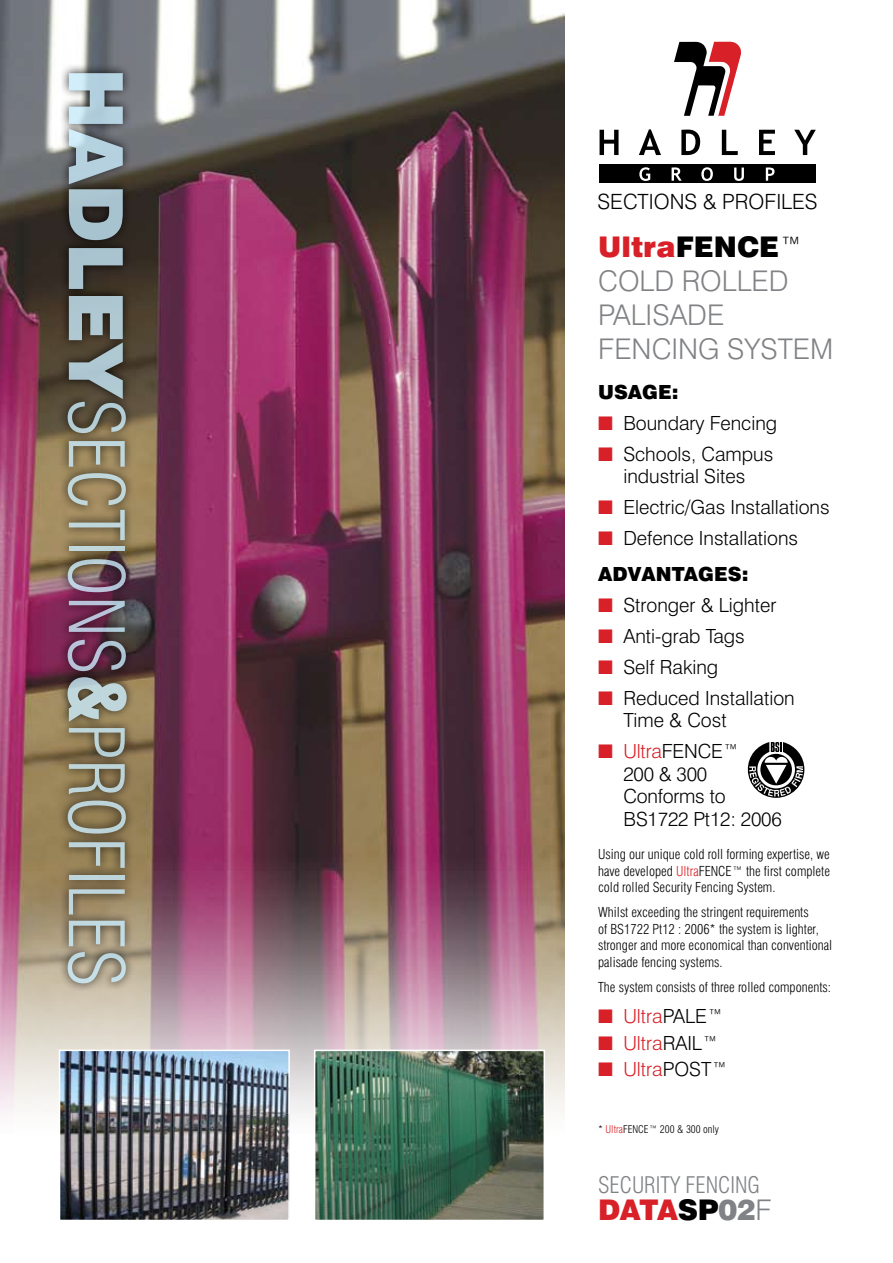
<style>
.page{position:relative;width:893px;height:1263px;background:#fff}
.page>*{position:absolute;margin:0;border:0;box-sizing:border-box;transform-origin:0 0}
.t1{font:300 condensed 75px "Swiss 721 BT";letter-spacing:-.01em;color:#c7eafb}
.t2{font:300 28.5px/34.2px "Swiss 721 BT";color:#808285}
.t3{font:900 28.5px "Swiss 721 BT";letter-spacing:-.01em;color:#d82028}
.t4{font:300 condensed 22.5px "Swiss 721 BT";color:#808285}
.t5{font:300 21px "Swiss 721 BT";color:#000}
.t6{font:300 19.5px/22.5px "Swiss 721 BT";color:#000}
.t7{font:300 19.5px "Swiss 721 BT";color:#d82028}
.t8{font:900 19.5px "Swiss 721 BT";color:#000}
.t9{font:300 condensed 13.5px/16.5px "Swiss 721 BT";color:#000;text-align:justify}
.t10{font:300 condensed 10.5px "Swiss 721 BT";color:#000}
.s1{font-weight:900;font-stretch:normal}
.s2{font-weight:900}
.s3{font-weight:900;color:#d82028}
.s4{font-weight:900;color:#000}
.s5{color:#000}
.s6{color:#d82028}
.s7{color:#808285}
.s8{font-weight:300;color:#808285}
</style>
<div class="page">
<img style="left:0;top:0;width:564px;height:1113px">
<svg style="left:59px;top:63px;width:77px;height:929px;background:#635444"></svg>
<img style="left:62px;top:1052px;width:225px;height:166px">
<div style="left:59px;top:1049px;width:231px;height:172px;border:2px solid #fff"></div>
<img style="left:317px;top:1052px;width:225px;height:166px">
<div style="left:314px;top:1049px;width:231px;height:172px;border:2px solid #fff"></div>
<svg style="left:674px;top:42px;width:67px;height:74px"></svg>
<svg style="left:600px;top:130px;width:18px;height:25px"></svg>
<svg style="left:639px;top:129px;width:22px;height:26px"></svg>
<svg style="left:681px;top:130px;width:19px;height:25px"></svg>
<svg style="left:722px;top:130px;width:16px;height:25px"></svg>
<svg style="left:759px;top:130px;width:16px;height:25px"></svg>
<svg style="left:794px;top:130px;width:22px;height:25px"></svg>
<div style="left:599px;top:165px;width:217px;height:18px;background:#000"></div>
<svg style="left:639px;top:167px;width:11px;height:14px"></svg>
<svg style="left:672px;top:167px;width:10px;height:14px"></svg>
<svg style="left:701px;top:167px;width:12px;height:14px"></svg>
<svg style="left:734px;top:168px;width:10px;height:13px"></svg>
<svg style="left:766px;top:167px;width:8px;height:14px"></svg>
<svg style="left:748px;top:742px;width:56px;height:56px"></svg>
<h1 class="t1" style="left:141px;top:68px;width:920px;rotate:90deg"><span class="s1">HADLEY</span>SECTIONS<span class="s2">&amp;</span>PROFILES</h1>
<h3 class="t5" style="left:598px;top:189px;width:222px">SECTIONS &amp; PROFILES</h3>
<h2 class="t2" style="left:598px;top:229px;width:237px"><span class="s3">Ultra</span><span class="s4">FENCE</span><span class="s5">™<br></span>COLD ROLLED<br>PALISADE<br>FENCING SYSTEM</h2>
<h3 class="t8" style="left:598px;top:380px;width:82px">USAGE:</h3>
<h3 class="t6" style="left:598px;top:412px;width:181px"><span class="s6">■</span> Boundary Fencing</h3>
<h3 class="t6" style="left:598px;top:443px;width:177px;text-align:center"><span class="s6">■</span> Schools, Campus industrial Sites</h3>
<h3 class="t6" style="left:598px;top:496px;width:233px"><span class="s6">■</span> Electric/Gas Installations</h3>
<h3 class="t6" style="left:598px;top:521px;width:201px;line-height:35.2px"><span class="s6">■</span> Defence Installations<br><span class="s2">ADVANTAGES:</span></h3>
<h3 class="t6" style="left:598px;top:593px;width:180px"><span class="s6">■</span> Stronger &amp; Lighter</h3>
<h3 class="t6" style="left:598px;top:624px;width:148px"><span class="s6">■</span> Anti-grab Tags</h3>
<h3 class="t6" style="left:598px;top:655px;width:122px"><span class="s6">■</span> Self Raking</h3>
<h3 class="t6" style="left:623px;top:686px;width:173px;text-indent:-25px"><span class="s6">■</span> Reduced Installation<br>Time &amp; Cost</h3>
<h3 class="t6" style="left:623px;top:740px;width:160px;text-indent:-25px"><span class="s6">■ Ultra</span>FENCE™<br>200 &amp; 300<br>Conforms to<br>BS1722 Pt12: 2006</h3>
<p class="t9" style="left:598px;top:846px;width:233px">Using our unique cold roll forming expertise, we have developed <span class="s6">Ultra</span>FENCE™ the first complete cold rolled Security Fencing System.</p>
<p class="t9" style="left:598px;top:904px;width:236px;text-align:left">Whilst exceeding the stringent requirements<br>of BS1722 Pt12 : 2006* the system is lighter, stronger and more economical than conventional palisade fencing systems.</p>
<p class="t9" style="left:598px;top:978px;width:234px">The system consists of three rolled components:</p>
<h3 class="t7" style="left:598px;top:1004px;width:127px">■ Ultra<span class="s5">PALE™</span></h3>
<h3 class="t7" style="left:598px;top:1031px;width:122px">■ Ultra<span class="s5">RAIL™</span></h3>
<h3 class="t7" style="left:598px;top:1057px;width:131px">■ Ultra<span class="s5">POST™</span></h3>
<p class="t10" style="left:598px;top:1123px;width:122px">* <span class="s6">Ultra</span>FENCE™ 200 &amp; 300 only</p>
<h3 class="t4" style="left:598px;top:1171px;width:163px">SECURITY FENCING</h3>
<h2 class="t3" style="left:598px;top:1192px;width:175px">DATA<span class="s5">SP</span><span class="s7">02</span><span class="s8">F</span></h2>
</div>
